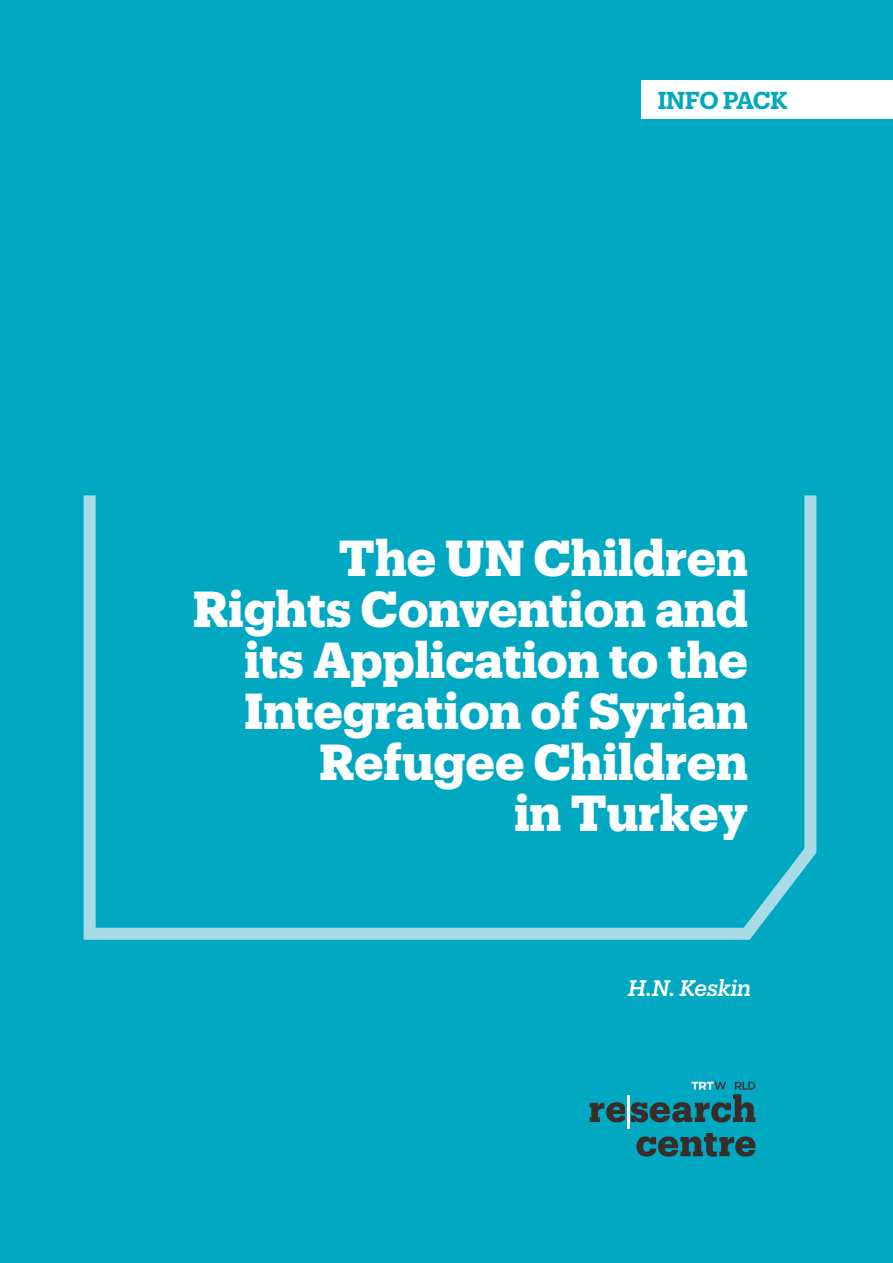
<style>
.page{position:relative;width:893px;height:1263px;background:#00a9c1}
.page>*{position:absolute;margin:0;border:0;box-sizing:border-box;transform-origin:0 0}
.t1{font:700 49.5px/51px "Produkt";color:#fff;text-align:right}
.t2{font:600 24px "Produkt";letter-spacing:-.02em;color:#00a9c1}
.t3{font:italic 500 22.05px "Produkt";letter-spacing:-.005em;color:#fff}
</style>
<div class="page">
<div style="left:641px;top:81px;width:252px;height:38px;background:#fff"></div>
<svg style="left:83px;top:495px;width:734px;height:445px"></svg>
<svg style="left:590px;top:1102px;width:35px;height:20px"></svg>
<hr style="left:627px;top:1096px;width:2px;height:33px;background:#f1f0f1">
<svg style="left:636px;top:1133px;width:119px;height:24px"></svg>
<svg style="left:631px;top:1082px;width:124px;height:40px"></svg>
<p class="t2" style="left:658px;top:83px;width:132px">INFO PACK</p>
<p class="t1" style="left:193px;top:530px;width:556px">The UN Children<br>Rights Convention and its Application to the<br>Integration of Syrian<br>Refugee Children<br>in Turkey</p>
<p class="t3" style="left:628px;top:973px;width:124px">H.N. Keskin</p>
</div>
